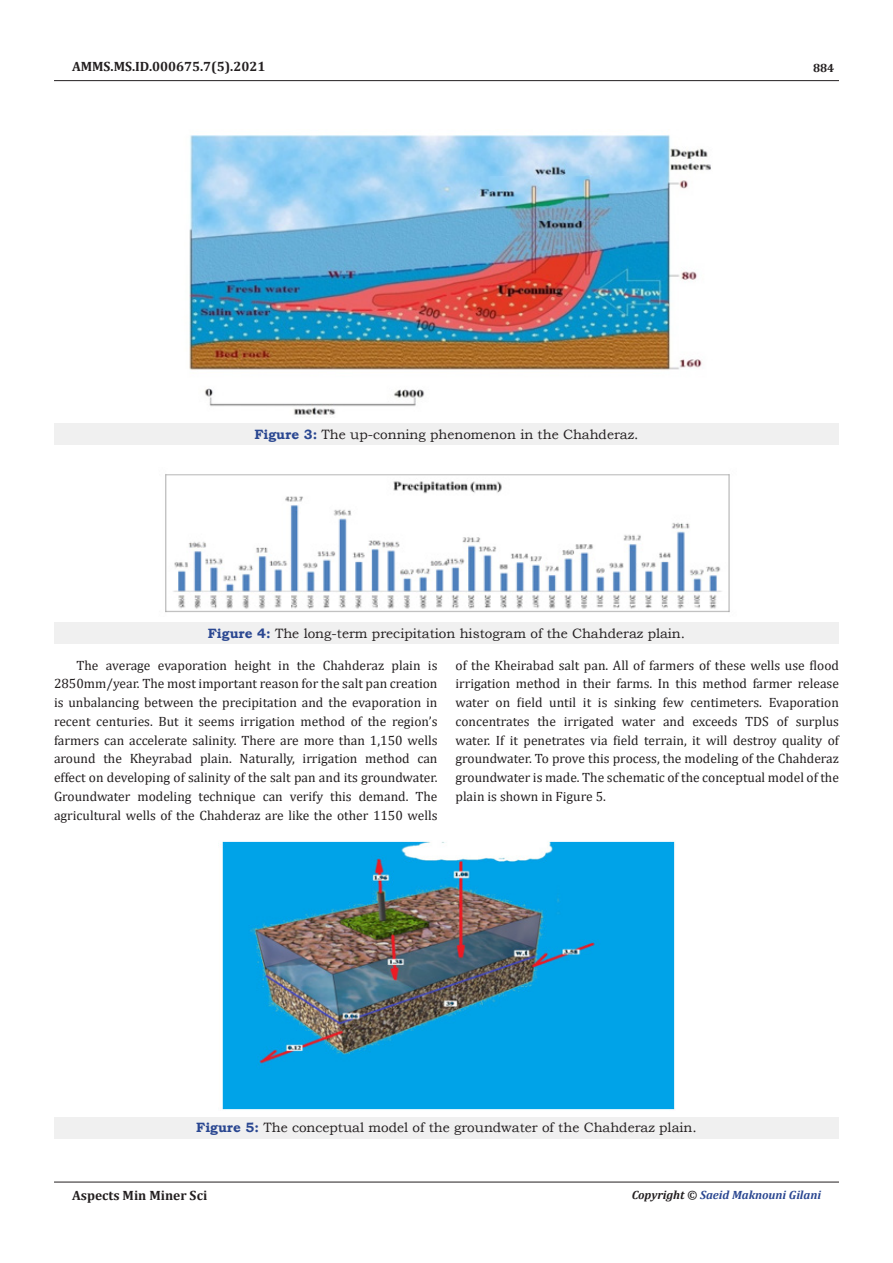
<style>
.page{position:relative;width:893px;height:1263px;background:#fff}
.page>*{position:absolute;margin:0;border:0;box-sizing:border-box;transform-origin:0 0}
.t1{font:13.5px/18.8px "Cambria";color:#231f20;text-align:justify}
.t2{font:13.5px "Bookman Old Style";color:#231f20}
.t3{font:700 13.5px "Cambria";color:#231f20}
.t4{font:italic 700 12px "Cambria";color:#2a4791}
.t5{font:700 12px "Cambria";color:#231f20}
.s1{font-weight:700;color:#2a4791}
.s2{color:#231f20}
</style>
<div class="page">
<hr style="left:54px;top:80px;width:785px;height:1px;background:#231f20">
<hr style="left:54px;top:1182px;width:785px;height:1px;background:#231f20">
<div style="left:54px;top:423px;width:785px;height:22px;background:#f0f0f0"></div>
<img style="left:189px;top:135px;width:522px;height:280px">
<div style="left:54px;top:622px;width:785px;height:22px;background:#f0f0f0"></div>
<img style="left:165px;top:474px;width:565px;height:139px">
<div style="left:54px;top:1117px;width:785px;height:21px;background:#f0f0f0"></div>
<img style="left:222px;top:840px;width:453px;height:270px">
<p class="t3" style="left:72px;top:57px;width:195px">AMMS.MS.ID.000675.7(5).2021</p>
<p class="t2" style="left:254px;top:426px;width:386px"><span class="s1">Figure 3:</span> The up-conning phenomenon in the Chahderaz.</p>
<p class="t5" style="left:813px;top:60px;width:23px">884</p>
<p class="t2" style="left:208px;top:625px;width:479px"><span class="s1">Figure 4:</span> The long-term precipitation histogram of the Chahderaz plain.</p>
<p class="t1" style="left:54px;top:656px;width:385px;text-indent:22px">The average evaporation height in the Chahderaz plain is 2850mm/year. The most important reason for the salt pan creation is unbalancing between the precipitation and the evaporation in recent centuries. But it seems irrigation method of the region’s farmers can accelerate salinity. There are more than 1,150 wells around the Kheyrabad plain. Naturally, irrigation method can effect on developing of salinity of the salt pan and its groundwater.<br>Groundwater modeling technique can verify this demand. The agricultural wells of the Chahderaz are like the other 1150 wells</p>
<p class="t1" style="left:455px;top:656px;width:385px">of the Kheirabad salt pan. All of farmers of these wells use flood irrigation method in their farms. In this method farmer release water on field until it is sinking few centimeters. Evaporation concentrates the irrigated water and exceeds TDS of surplus water. If it penetrates via field terrain, it will destroy quality of groundwater. To prove this process, the modeling of the Chahderaz groundwater is made. The schematic of the conceptual model of the plain is shown in Figure 5.</p>
<p class="t2" style="left:196px;top:1119px;width:502px"><span class="s1">Figure 5:</span> The conceptual model of the groundwater of the Chahderaz plain.</p>
<p class="t3" style="left:72px;top:1185px;width:137px">Aspects Min Miner Sci</p>
<p class="t4" style="left:632px;top:1186px;width:191px"><span class="s2">Copyright ©</span> Saeid Maknouni Gilani</p>
</div>
